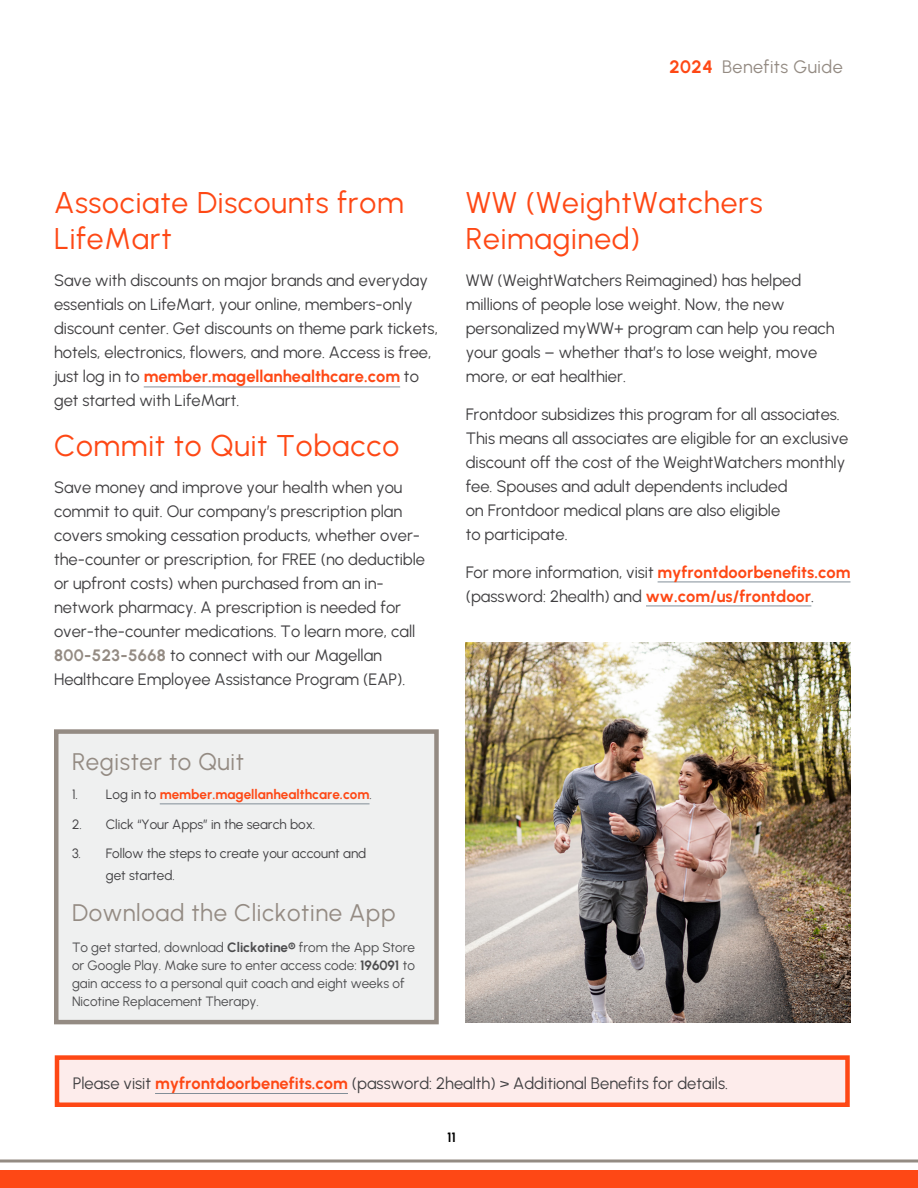
<style>
.page{position:relative;width:918px;height:1188px;background:#fff}
.page>*{position:absolute;margin:0;border:0;box-sizing:border-box;transform-origin:0 0}
.t1{font:30px/36px "Urbanist";letter-spacing:.025em;color:#fe4815}
.t2{font:24px "Urbanist";letter-spacing:.025em;color:#948b83}
.t3{font:18px "Urbanist";letter-spacing:.025em;color:#948b83}
.t4{font:16.5px/24px "Urbanist";color:#414042}
.t5{font:13.5px/18px "Urbanist";color:#4d4d4f}
.t6{font:13.5px/22.5px "Urbanist";color:#414042}
.t7{font:13.5px "Urbanist";color:#fe4815}
.t8{font:13.5px "Urbanist";color:#000}
.s1{color:#fe4815}
.s2{color:#948b83}
.s3{color:#414042}
</style>
<div class="page">
<div style="left:0;top:1171px;width:918px;height:17px;background:#fe4815"></div>
<hr style="left:0;top:1160px;width:918px;height:2px;background:#948b83">
<hr style="left:144px;top:387px;width:256px;height:1px;background:#828e98">
<hr style="left:658px;top:582px;width:193px;height:1px;background:#828e98">
<hr style="left:646px;top:606px;width:165px;height:1px;background:#828e98">
<div style="left:56px;top:732px;width:380px;height:290px;background:#eff0f0"></div>
<hr style="left:160px;top:803px;width:210px;height:1px;background:#828e98">
<div style="left:54px;top:729px;width:385px;height:295px;border:4px solid #948b83"></div>
<img style="left:466px;top:643px;width:384px;height:380px">
<div style="left:57px;top:1058px;width:791px;height:47px;background:#fdeceb"></div>
<hr style="left:155px;top:1093px;width:193px;height:1px;background:#828e98">
<div style="left:55px;top:1055px;width:795px;height:52px;border:4px solid #fe4815"></div>
<p class="t3" style="left:670px;top:55px;width:175px"><span class="s1">2024</span> Benefits Guide</p>
<h1 class="t1" style="left:54px;top:184px;width:351px">Associate Discounts from<br>LifeMart</h1>
<p class="t4" style="left:54px;top:268px;width:386px">Save with discounts on major brands and everyday essentials on LifeMart, your online, members-only discount center. Get discounts on theme park tickets, hotels, electronics, flowers, and more. Access is free, just log in to <span class="s1">member.magellanhealthcare.com</span> to get started with LifeMart.</p>
<h1 class="t1" style="left:54px;top:427px;width:347px">Commit to Quit Tobacco</h1>
<p class="t4" style="left:54px;top:475px;width:373px">Save money and improve your health when you commit to quit. Our company’s prescription plan covers smoking cessation products, whether over&shy;the-counter or prescription, for FREE (no deductible or upfront costs) when purchased from an in&shy;network pharmacy. A prescription is needed for over-the-counter medications. To learn more, call <span class="s2">800-523-5668</span> to connect with our Magellan Healthcare Employee Assistance Program (EAP).</p>
<h2 class="t2" style="left:72px;top:746px;width:174px">Register to Quit</h2>
<p class="t7" style="left:72px;top:786px;width:301px"><span class="s3">1. Log in to</span> member.magellanhealthcare.com<span class="s3">.</span></p>
<p class="t6" style="left:72px;top:812px;width:245px">2. Click “Your Apps” in the search box.</p>
<p class="t6" style="left:106px;top:842px;width:262px;text-indent:-34px">3. Follow the steps to create your account and get started.</p>
<h2 class="t2" style="left:72px;top:897px;width:325px">Download the Clickotine App</h2>
<p class="t5" style="left:72px;top:938px;width:345px">To get started, download Clickotine® from the App Store or Google Play. Make sure to enter access code: 196091 to gain access to a personal quit coach and eight weeks of Nicotine Replacement Therapy.</p>
<h1 class="t1" style="left:466px;top:184px;width:298px">WW (WeightWatchers<br>Reimagined)</h1>
<p class="t4" style="left:466px;top:268px;width:370px">WW (WeightWatchers Reimagined) has helped millions of people lose weight. Now, the new personalized myWW+ program can help you reach your goals – whether that’s to lose weight, move more, or eat healthier.</p>
<p class="t4" style="left:466px;top:402px;width:384px">Frontdoor subsidizes this program for all associates.<br>This means all associates are eligible for an exclusive discount off the cost of the WeightWatchers monthly fee. Spouses and adult dependents included<br>on Frontdoor medical plans are also eligible<br>to participate.</p>
<p class="t4" style="left:466px;top:559px;width:386px">For more information, visit <span class="s1">myfrontdoorbenefits.com </span>(password: 2health) and <span class="s1">ww.com/us/frontdoor</span>.</p>
<p class="t4" style="left:73px;top:1071px;width:657px">Please visit <span class="s1">myfrontdoorbenefits.com</span> (password: 2health) &gt; Additional Benefits for details.</p>
<p class="t8" style="left:447px;top:1128px;width:10px">11</p>
</div>
